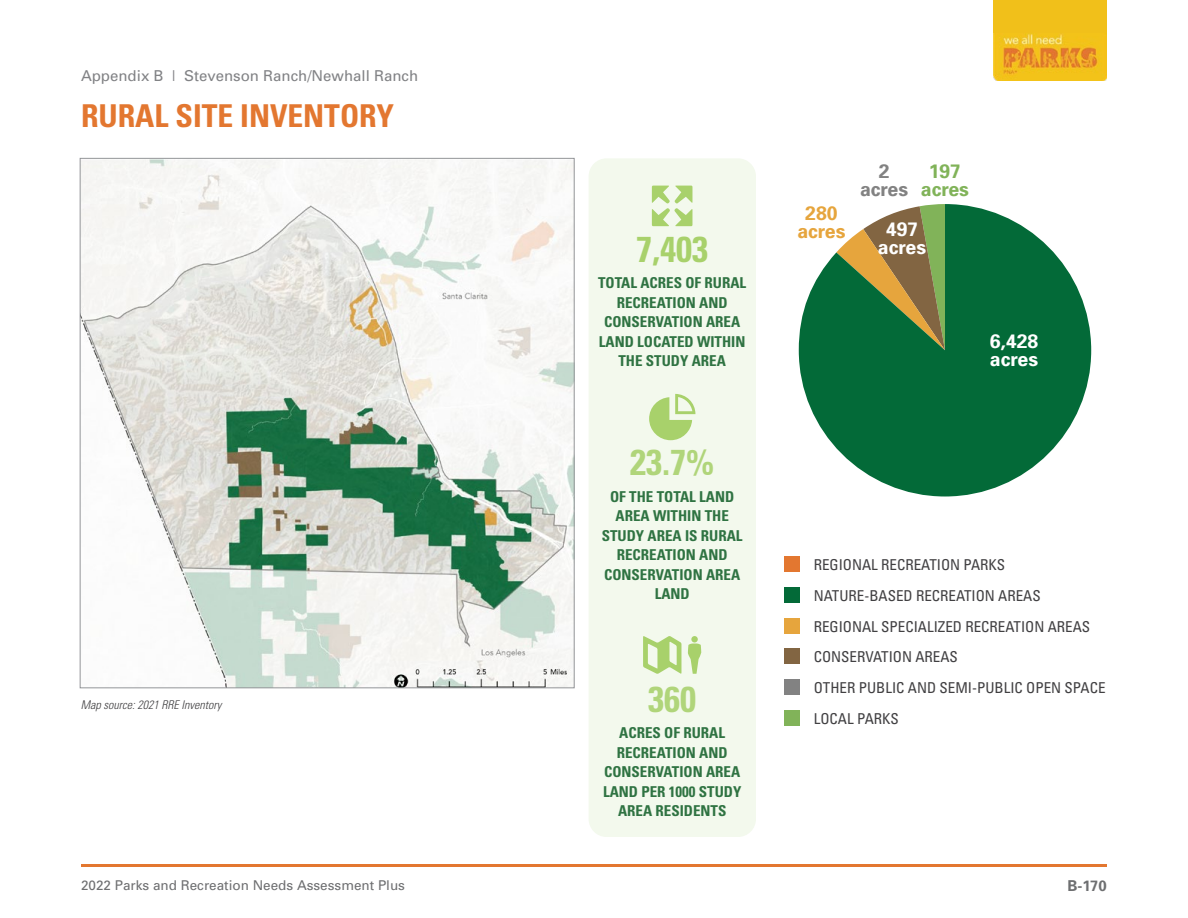
<style>
.page{position:relative;width:1188px;height:918px;background:#fff}
.page>*{position:absolute;margin:0;border:0;box-sizing:border-box;transform-origin:0 0}
.t1{font:700 condensed 36px "Univers";color:#b0d57a}
.t2{font:700 condensed 36px "Univers";color:#a8d16b}
.t3{font:700 condensed 31.5px "Univers";color:#e37730}
.t4{font:700 19.5px/18px "Univers";color:#fff}
.t5{font:700 19.5px/18px "Univers";color:#e6a53d;text-align:center}
.t6{font:700 19.5px/18px "Univers";color:#81b359;text-align:center}
.t7{font:700 19.5px/18px "Univers";color:#828282;text-align:center}
.t8{font:700 condensed 15px/19.5px "Univers";color:#2f7342;text-align:center}
.t9{font:condensed 15px/30.9px "Univers";color:#414042}
.t10{font:15px "Univers";color:#818285}
.t11{font:700 15px "Univers";color:#6e6f71}
.t12{font:13.5px "Univers";color:#6e6f71}
.t13{font:italic 300 condensed 12px "Univers";color:#414042}
</style>
<div class="page">
<img style="left:994px;top:33px;width:113px;height:48px">
<div style="left:994px;top:0;width:113px;height:33px;background:#f1c01a"></div>
<hr style="left:81px;top:864px;width:1026px;height:3px;background:#e37730">
<svg style="left:799px;top:204px;width:292px;height:292px;fill:#036a38"></svg>
<div style="left:784px;top:556px;width:16px;height:16px;background:#e37730"></div>
<div style="left:784px;top:587px;width:16px;height:16px;background:#036a38"></div>
<div style="left:784px;top:618px;width:16px;height:16px;background:#e6a53d"></div>
<div style="left:784px;top:648px;width:16px;height:16px;background:#826542"></div>
<div style="left:784px;top:679px;width:16px;height:16px;background:#828282"></div>
<div style="left:784px;top:710px;width:16px;height:16px;background:#81b359"></div>
<img style="left:82px;top:160px;width:491px;height:526px">
<div style="left:589px;top:158px;width:167px;height:679px;background:#f3f9ed;border-radius:18px"></div>
<svg style="left:652px;top:186px;width:40px;height:40px"></svg>
<svg style="left:649px;top:394px;width:46px;height:46px"></svg>
<svg style="left:643px;top:636px;width:38px;height:38px"></svg>
<div style="left:691px;top:636px;width:7px;height:7px;background:#a8d16b;border-radius:50%"></div>
<svg style="left:688px;top:644px;width:13px;height:30px"></svg>
<p class="t10" style="left:81px;top:66px;width:339px">Appendix B | Stevenson Ranch/Newhall Ranch</p>
<h2 class="t3" style="left:81px;top:97px;width:314px">RURAL SITE INVENTORY</h2>
<p class="t13" style="left:81px;top:698px;width:142px">Map source: 2021 RRE Inventory</p>
<p class="t12" style="left:81px;top:877px;width:326px">2022 Parks and Recreation Needs Assessment Plus</p>
<h1 class="t2" style="left:636px;top:227px;width:73px">7,403</h1>
<p class="t8" style="left:598px;top:273px;width:150px">TOTAL ACRES OF RURAL<br>RECREATION AND<br>CONSERVATION AREA<br>LAND LOCATED WITHIN<br>THE STUDY AREA</p>
<h1 class="t1" style="left:630px;top:440px;width:85px">23.7%</h1>
<p class="t8" style="left:602px;top:486px;width:142px">OF THE TOTAL LAND<br>AREA WITHIN THE<br>STUDY AREA IS RURAL<br>RECREATION AND<br>CONSERVATION AREA<br>LAND</p>
<h1 class="t1" style="left:648px;top:677px;width:49px">360</h1>
<p class="t8" style="left:603px;top:723px;width:140px">ACRES OF RURAL<br>RECREATION AND<br>CONSERVATION AREA<br>LAND PER 1000 STUDY<br>AREA RESIDENTS</p>
<h3 class="t5" style="left:797px;top:203px;width:50px">280 acres</h3>
<h3 class="t7" style="left:860px;top:161px;width:50px">2 acres</h3>
<h3 class="t6" style="left:921px;top:161px;width:50px">197 acres</h3>
<h3 class="t4" style="left:878px;top:219px;width:50px;text-align:center">497 acres</h3>
<h3 class="t4" style="left:990px;top:332px;width:50px">6,428 acres</h3>
<p class="t9" style="left:814px;top:549px;width:293px">REGIONAL RECREATION PARKS<br>NATURE-BASED RECREATION AREAS<br>REGIONAL SPECIALIZED RECREATION AREAS<br>CONSERVATION AREAS<br>OTHER PUBLIC AND SEMI-PUBLIC OPEN SPACE<br>LOCAL PARKS</p>
<p class="t11" style="left:1067px;top:876px;width:41px">B-170</p>
</div>
